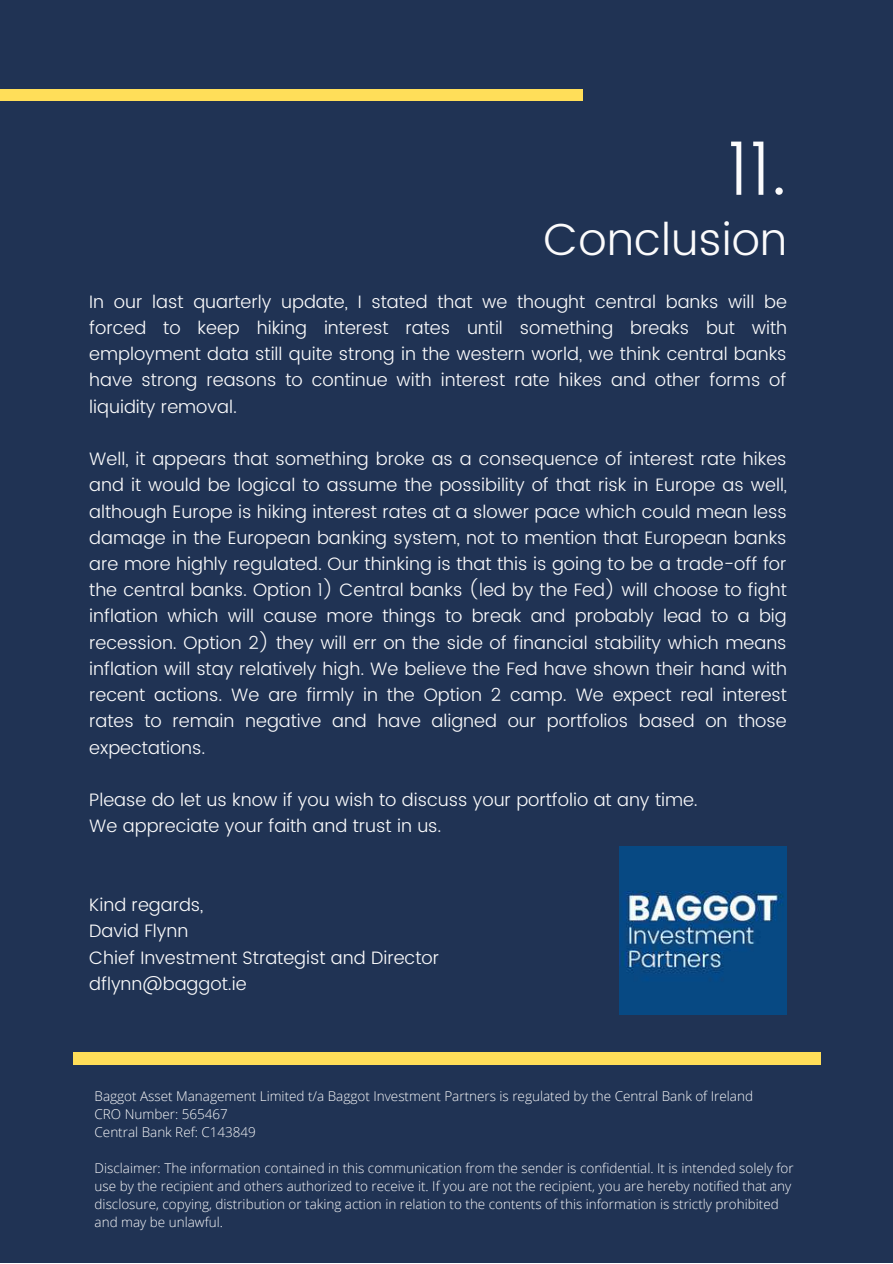
<style>
.page{position:relative;width:893px;height:1264px;background:#fff}
.page>*{position:absolute;margin:0;border:0;box-sizing:border-box;transform-origin:0 0}
.t1{font:300 75px "Poppins";color:#fbfbfc}
.t2{font:300 45px "Poppins";color:#fbfbfc}
.t3{font:300 18px/26.2px "Poppins";color:#fbfbfc;text-align:justify}
.t4{font:300 13.5px/18px "Open Sans";color:#fbfbfc}
</style>
<div class="page">
<div style="left:0;top:0;width:892px;height:1262px;background:#203354"></div>
<div style="left:0;top:89px;width:582px;height:11px;background:#ffde59"></div>
<div style="left:73px;top:1052px;width:747px;height:12px;background:#ffde59"></div>
<img style="left:619px;top:846px;width:167px;height:168px">
<h1 class="t1" style="left:726px;top:125px;width:62px">11.</h1>
<h2 class="t2" style="left:543px;top:213px;width:245px">Conclusion</h2>
<p class="t3" style="left:89px;top:288px;width:699px">In our last quarterly update, I stated that we thought central banks will be forced to keep hiking interest rates until something breaks but with employment data still quite strong in the western world, we think central banks have strong reasons to continue with interest rate hikes and other forms of liquidity removal.</p>
<p class="t3" style="left:89px;top:445px;width:699px">Well, it appears that something broke as a consequence of interest rate hikes and it would be logical to assume the possibility of that risk in Europe as well, although Europe is hiking interest rates at a slower pace which could mean less damage in the European banking system, not to mention that European banks are more highly regulated. Our thinking is that this is going to be a trade-off for the central banks. Option 1) Central banks (led by the Fed) will choose to fight inflation which will cause more things to break and probably lead to a big recession. Option 2) they will err on the side of financial stability which means inflation will stay relatively high. We believe the Fed have shown their hand with recent actions. We are firmly in the Option 2 camp. We expect real interest rates to remain negative and have aligned our portfolios based on those expectations.</p>
<p class="t3" style="left:89px;top:786px;width:610px">Please do let us know if you wish to discuss your portfolio at any time.<br>We appreciate your faith and trust in us.</p>
<p class="t3" style="left:89px;top:891px;width:351px;text-align:left">Kind regards,<br>David Flynn<br>Chief Investment Strategist and Director dflynn@baggot.ie</p>
<p class="t4" style="left:95px;top:1086px;width:660px">Baggot Asset Management Limited t/a Baggot Investment Partners is regulated by the Central Bank of Ireland<br>CRO Number: 565467<br>Central Bank Ref: C143849</p>
<p class="t4" style="left:95px;top:1158px;width:700px">Disclaimer: The information contained in this communication from the sender is confidential. It is intended solely for use by the recipient and others authorized to receive it. If you are not the recipient, you are hereby notified that any disclosure, copying, distribution or taking action in relation to the contents of this information is strictly prohibited and may be unlawful.</p>
</div>
